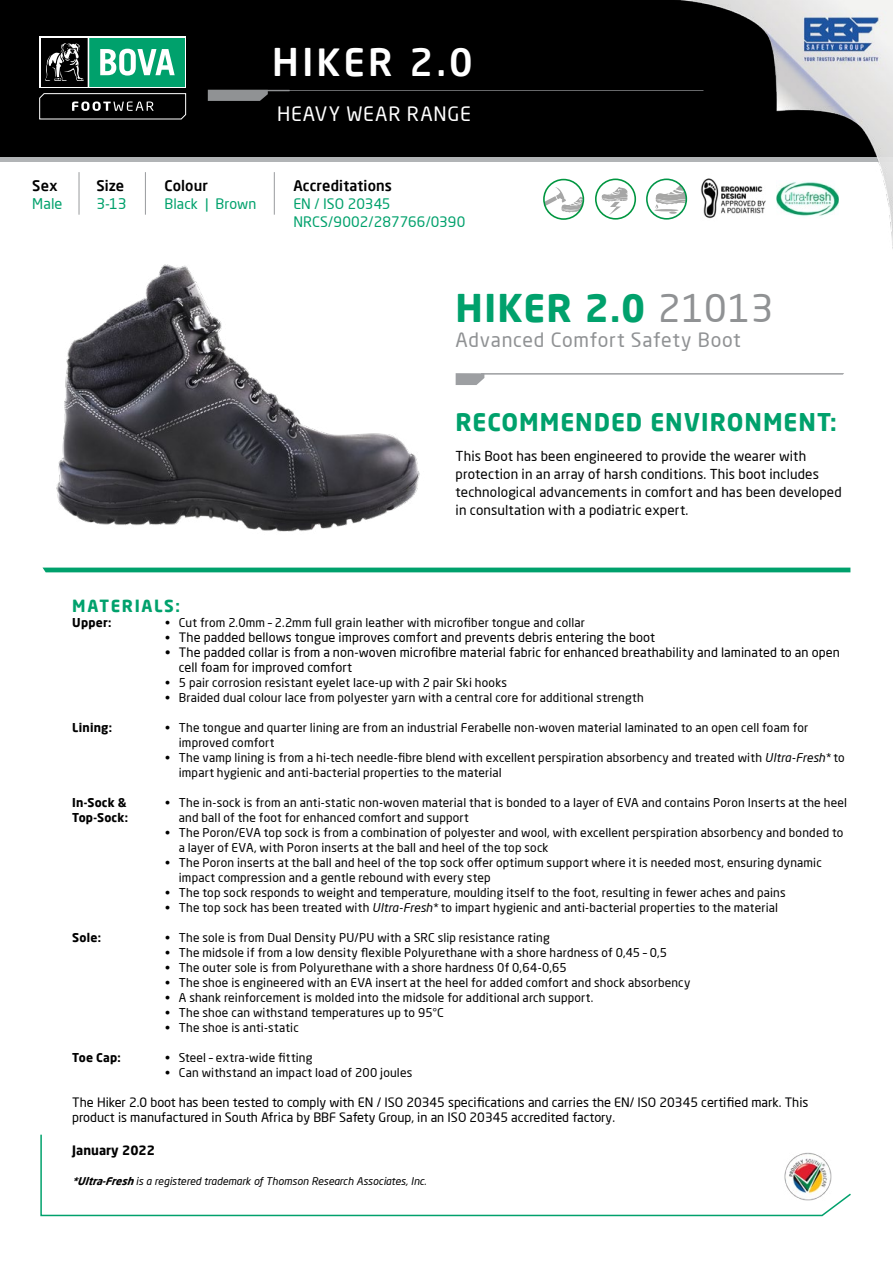
<style>
.page{position:relative;width:893px;height:1263px;background:#fff}
.page>*{position:absolute;margin:0;border:0;box-sizing:border-box;transform-origin:0 0}
.t1{font:700 37.5px "Neo Sans Pro";letter-spacing:.035em;color:#00a16c}
.t2{font:500 37.5px "Neo Sans Pro";letter-spacing:.085em;color:#fff}
.t3{font:700 24px "Neo Sans Pro";letter-spacing:.04em;color:#00a16c}
.t4{font:19.5px "Neo Sans Pro";letter-spacing:.035em;color:#909294}
.t5{font:19.5px "Neo Sans Pro";letter-spacing:.045em;color:#fff}
.t6{font:700 16.5px "Neo Sans Pro";letter-spacing:.095em;color:#00a16c}
.t7{font:500 14.55px "Neo Sans Pro";letter-spacing:.01em;color:#000}
.t8{font:14.55px "Neo Sans Pro";letter-spacing:.005em;color:#00a16c}
.t9{font:14.25px/18px "Neo Sans Pro";letter-spacing:.005em;color:#00a16c}
.t10{font:13.5px/18px "Neo Sans Pro";letter-spacing:.01em;color:#000}
.t11{font:12.75px/15px "Neo Sans Pro";color:#000}
.t12{font:700 12.75px "Neo Sans Pro";color:#000}
.t13{font:12px/15px "Neo Sans Pro";letter-spacing:.015em;color:#000}
.t14{font:700 12px/15px "Neo Sans Pro";letter-spacing:.02em;color:#000}
.t15{font:italic 10.5px "Neo Sans Pro";color:#000}
.s1{font-weight:400;color:#909294}
.s2{font-size:12px}
.s3{font-style:italic}
.s4{font-weight:700}
</style>
<div class="page">
<div style="left:0;top:0;width:893px;height:159px;background:#000"></div>
<hr style="left:0;top:157px;width:893px;height:4px;background:#b1b4b6">
<hr style="left:78px;top:172px;width:2px;height:43px;background:#9d9fa2">
<hr style="left:145px;top:172px;width:1px;height:43px;background:#9d9fa2">
<hr style="left:274px;top:172px;width:1px;height:43px;background:#9d9fa2">
<hr style="left:43px;top:568px;width:807px;height:4px;background:#00a16c">
<svg style="left:40px;top:1134px;width:811px;height:83px"></svg>
<svg style="left:462px;top:373px;width:382px;height:12px"></svg>
<img style="left:42px;top:264px;width:420px;height:304px">
<svg style="left:543px;top:182px;width:9px;height:34px"></svg>
<img style="left:783px;top:1153px;width:48px;height:47px">
<svg style="left:208px;top:90px;width:344px;height:11px"></svg>
<svg style="left:39px;top:36px;width:147px;height:52px"></svg>
<div style="left:89px;top:38px;width:96px;height:48px;background:#00a16c"></div>
<div style="left:41px;top:38px;width:48px;height:48px;background:#000"></div>
<svg style="left:45px;top:43px;width:39px;height:38px"></svg>
<svg style="left:100px;top:49px;width:75px;height:27px"></svg>
<hr style="left:88px;top:37px;width:1px;height:50px;background:#fff">
<svg style="left:39px;top:93px;width:148px;height:27px"></svg>
<img style="left:552px;top:0;width:341px;height:249px">
<p class="t7" style="left:32px;top:176px;width:27px">Sex</p>
<p class="t8" style="left:32px;top:194px;width:32px">Male</p>
<p class="t7" style="left:96px;top:176px;width:29px">Size</p>
<p class="t8" style="left:96px;top:194px;width:32px">3-13</p>
<h1 class="t2" style="left:272px;top:38px;width:202px">HIKER 2.0</h1>
<h3 class="t5" style="left:277px;top:102px;width:195px">HEAVY WEAR RANGE</h3>
<p class="t7" style="left:164px;top:176px;width:45px">Colour</p>
<p class="t9" style="left:164px;top:194px;width:94px">Black | Brown</p>
<p class="t7" style="left:293px;top:176px;width:100px">Accreditations</p>
<p class="t9" style="left:293px;top:194px;width:174px">EN / ISO 20345<br>NRCS/9002/287766/0390</p>
<h1 class="t1" style="left:456px;top:284px;width:319px">HIKER 2.0 <span class="s1">21013</span></h1>
<h3 class="t4" style="left:456px;top:328px;width:287px">Advanced Comfort Safety Boot</h3>
<h2 class="t3" style="left:456px;top:407px;width:383px">RECOMMENDED ENVIRONMENT:</h2>
<p class="t10" style="left:456px;top:446px;width:387px">This Boot has been engineered to provide the wearer with protection in an array of harsh conditions. This boot includes technological advancements in comfort and has been developed in consultation with a podiatric expert.</p>
<h3 class="t6" style="left:72px;top:595px;width:109px">MATERIALS:</h3>
<p class="t14" style="left:72px;top:615px;width:41px">Upper:</p>
<p class="t13" style="left:165px;top:615px;width:421px">• Cut from 2.0mm – 2.2mm full grain leather with microfiber tongue and collar</p>
<p class="t11" style="left:165px;top:630px;width:491px"><span class="s2">•</span> The padded bellows tongue improves comfort and prevents debris entering the boot</p>
<p class="t11" style="left:179px;top:645px;width:663px;text-indent:-14px">• The padded collar is from a non-woven microfibre material fabric for enhanced breathability and laminated to an open cell foam for improved comfort</p>
<p class="t13" style="left:165px;top:675px;width:343px">• 5 pair corrosion resistant eyelet lace-up with 2 pair Ski hooks</p>
<p class="t13" style="left:165px;top:690px;width:480px">• Braided dual colour lace from polyester yarn with a central core for additional strength</p>
<p class="t14" style="left:72px;top:720px;width:41px">Lining:</p>
<p class="t13" style="left:179px;top:720px;width:631px;text-indent:-14px">• The tongue and quarter lining are from an industrial Ferabelle non-woven material laminated to an open cell foam for improved comfort</p>
<p class="t13" style="left:179px;top:750px;width:667px;text-indent:-14px">• The vamp lining is from a hi-tech needle-fibre blend with excellent perspiration absorbency and treated with <span class="s3">Ultra-Fresh*</span> to impart hygienic and anti-bacterial properties to the material</p>
<p class="t13" style="left:179px;top:795px;width:670px;text-indent:-14px">• The in-sock is from an anti-static non-woven material that is bonded to a layer of EVA and contains Poron Inserts at the heel and ball of the foot for enhanced comfort and support</p>
<p class="t13" style="left:179px;top:825px;width:666px;text-indent:-14px">• The Poron/EVA top sock is from a combination of polyester and wool, with excellent perspiration absorbency and bonded to a layer of EVA, with Poron inserts at the ball and heel of the top sock</p>
<p class="t13" style="left:179px;top:855px;width:644px;text-indent:-14px">• The Poron inserts at the ball and heel of the top sock offer optimum support where it is needed most, ensuring dynamic impact compression and a gentle rebound with every step</p>
<p class="t13" style="left:165px;top:885px;width:622px">• The top sock responds to weight and temperature, moulding itself to the foot, resulting in fewer aches and pains</p>
<p class="t13" style="left:165px;top:900px;width:614px">• The top sock has been treated with <span class="s3">Ultra-Fresh*</span> to impart hygienic and anti-bacterial properties to the material</p>
<p class="t14" style="left:72px;top:930px;width:30px">Sole:</p>
<p class="t13" style="left:165px;top:930px;width:386px">• The sole is from Dual Density PU/PU with a SRC slip resistance rating</p>
<p class="t13" style="left:165px;top:945px;width:503px">• The midsole if from a low density flexible Polyurethane with a shore hardness of 0,45 – 0,5</p>
<p class="t13" style="left:165px;top:960px;width:403px">• The outer sole is from Polyurethane with a shore hardness 0f 0,64-0,65</p>
<p class="t13" style="left:165px;top:975px;width:527px">• The shoe is engineered with an EVA insert at the heel for added comfort and shock absorbency</p>
<p class="t13" style="left:165px;top:990px;width:430px">• A shank reinforcement is molded into the midsole for additional arch support.</p>
<p class="t13" style="left:165px;top:1005px;width:280px">• The shoe can withstand temperatures up to 95°C</p>
<p class="t13" style="left:165px;top:1020px;width:135px">• The shoe is anti-static</p>
<p class="t14" style="left:72px;top:1050px;width:50px">Toe Cap:</p>
<p class="t13" style="left:165px;top:1050px;width:149px">• Steel – extra-wide fitting</p>
<p class="t13" style="left:165px;top:1065px;width:248px">• Can withstand an impact load of 200 joules</p>
<p class="t11" style="left:72px;top:1095px;width:738px">The Hiker 2.0 boot has been tested to comply with EN / ISO 20345 specifications and carries the EN/ ISO 20345 certified mark. This product is manufactured in South Africa by BBF Safety Group, in an ISO 20345 accredited factory.</p>
<p class="t12" style="left:72px;top:1142px;width:84px">January 2022</p>
<p class="t15" style="left:72px;top:1175px;width:356px"><span class="s4">*Ultra-Fresh</span>is a registered trademark of Thomson Research Associates, Inc.</p>
<p class="t14" style="left:72px;top:794px;width:57px">In-Sock &amp;<br>Top-Sock:</p>
</div>
